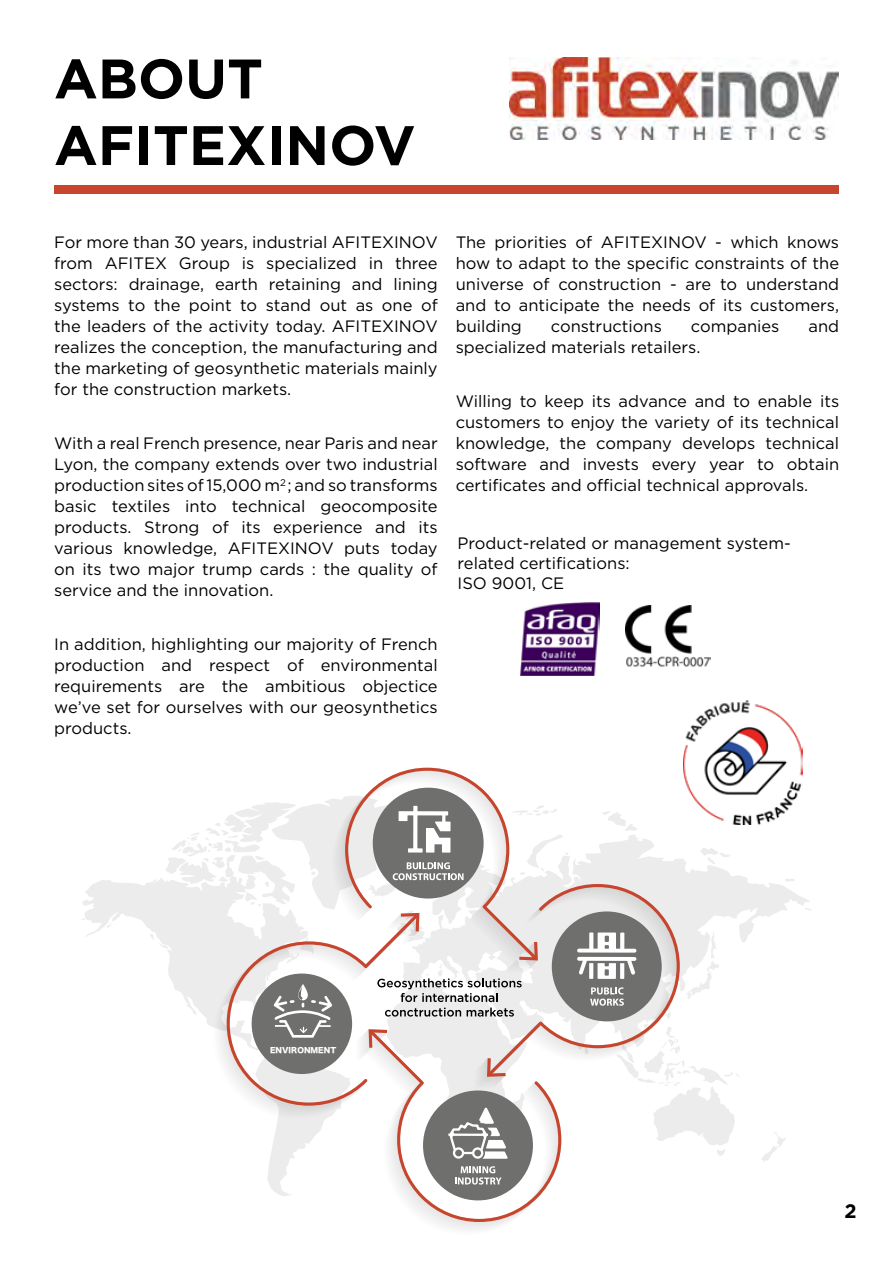
<style>
.page{position:relative;width:893px;height:1263px;background:#fff}
.page>*{position:absolute;margin:0;border:0;box-sizing:border-box;transform-origin:0 0}
.t1{font:700 55.5px/66.6px "Gotham";color:#000}
.t2{font:700 19.5px "Gotham";color:#000}
.t3{font:16.5px/21px "Gotham";color:#000;text-align:justify}
.t4{font:7.5px "Hira Kaku Std W8";color:#fff}
</style>
<div class="page">
<img style="left:509px;top:57px;width:330px;height:83px">
<img style="left:625px;top:605px;width:86px;height:63px">
<img style="left:684px;top:700px;width:119px;height:96px">
<img style="left:521px;top:603px;width:79px;height:72px">
<div style="left:54px;top:185px;width:785px;height:9px;background:#c6452c"></div>
<svg style="left:82px;top:796px;width:729px;height:366px"></svg>
<svg style="left:213px;top:768px;width:467px;height:462px"></svg>
<h1 class="t1" style="left:54px;top:45px;width:363px">ABOUT<br>AFITEXINOV</h1>
<p class="t3" style="left:54px;top:231px;width:385px">For more than 30 years, industrial AFITEXINOV from AFITEX Group is specialized in three sectors: drainage, earth retaining and lining systems to the point to stand out as one of the leaders of the activity today. AFITEXINOV realizes the conception, the manufacturing and the marketing of geosynthetic materials mainly for the construction markets.</p>
<p class="t3" style="left:54px;top:432px;width:385px">With a real French presence, near Paris and near Lyon, the company extends over two industrial production sites of 15,000 m<sup>2</sup> ; and so transforms basic textiles into technical geocomposite products. Strong of its experience and its various knowledge, AFITEXINOV puts today on its two major trump cards : the quality of service and the innovation.</p>
<p class="t3" style="left:54px;top:633px;width:385px">In addition, highlighting our majority of French production and respect of environmental requirements are the ambitious objectice we’ve set for ourselves with our geosynthetics products.</p>
<p class="t3" style="left:456px;top:231px;width:385px">The priorities of AFITEXINOV - which knows how to adapt to the specific constraints of the universe of construction - are to understand and to anticipate the needs of its customers, building</p>
<p class="t3" style="left:551px;top:315px;width:113px">constructions</p>
<p class="t3" style="left:691px;top:315px;width:90px">companies</p>
<p class="t3" style="left:808px;top:315px;width:32px">and</p>
<p class="t3" style="left:456px;top:336px;width:246px">specialized materials retailers.</p>
<p class="t3" style="left:456px;top:390px;width:385px">Willing to keep its advance and to enable its customers to enjoy the variety of its technical knowledge, the company develops technical software and invests every year to obtain certificates and official technical approvals.</p>
<p class="t3" style="left:458px;top:533px;width:335px;line-height:19.8px;text-align:left">Product-related or management system&shy;related certifications:<br>ISO 9001, CE</p>
<p class="t4" style="left:270px;top:1046px;width:67px">ENVIRONMENT</p>
<p class="t2" style="left:844px;top:1198px;width:14px">2</p>
</div>
